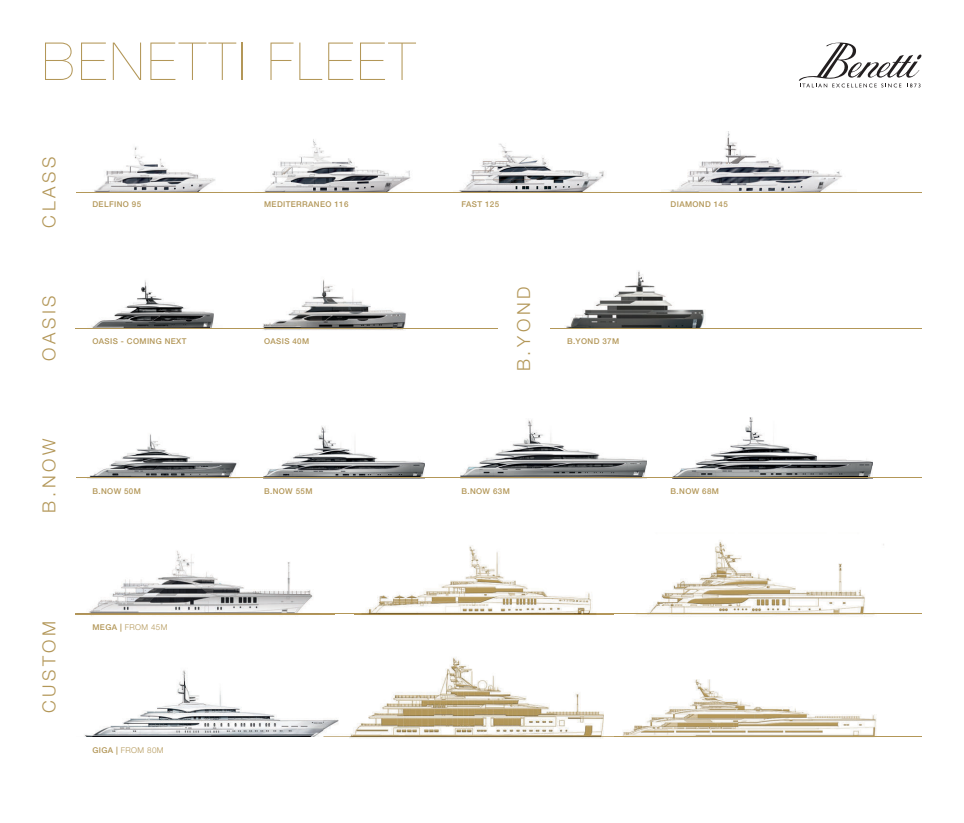
<style>
.page{position:relative;width:964px;height:823px;background:#fff}
.page>*{position:absolute;margin:0;border:0;box-sizing:border-box;transform-origin:0 0}
.t1{font:200 52.4px "Helvetica Neue LT Std";letter-spacing:.07em;color:#b39758}
.t2{font:300 18px "Helvetica Neue LT Std";letter-spacing:.2em;color:#b39758}
.t3{font:500 8px "Helvetica Neue LT Std";letter-spacing:.045em;color:#b39758}
.t4{font:300 8px "Helvetica Neue LT Std";letter-spacing:.045em;color:#b39758}
.s1{font-weight:500}
</style>
<div class="page">
<img style="left:635px;top:540px;width:249px;height:77px">
<img style="left:623px;top:679px;width:254px;height:59px">
<img style="left:668px;top:131px;width:174px;height:61px">
<img style="left:459px;top:143px;width:145px;height:49px">
<img style="left:263px;top:139px;width:148px;height:53px">
<img style="left:94px;top:146px;width:121px;height:46px">
<hr style="left:76px;top:192px;width:845px;height:1px;background:#b39758">
<img style="left:263px;top:426px;width:161px;height:51px">
<img style="left:673px;top:417px;width:200px;height:60px">
<img style="left:460px;top:420px;width:186px;height:57px">
<img style="left:87px;top:434px;width:153px;height:45px">
<hr style="left:76px;top:477px;width:845px;height:1px;background:#b39758">
<svg style="left:798px;top:42px;width:123px;height:45px"></svg>
<hr style="left:76px;top:613px;width:845px;height:1px;background:#b39758">
<hr style="left:76px;top:736px;width:845px;height:1px;background:#b39758">
<img style="left:76px;top:551px;width:258px;height:65px">
<img style="left:76px;top:613px;width:258px;height:1px">
<img style="left:354px;top:546px;width:260px;height:69px">
<img style="left:354px;top:613px;width:260px;height:1px">
<img style="left:84px;top:670px;width:239px;height:65px">
<img style="left:323px;top:657px;width:281px;height:81px">
<img style="left:323px;top:736px;width:291px;height:1px">
<img style="left:566px;top:270px;width:139px;height:58px">
<img style="left:263px;top:279px;width:143px;height:51px">
<img style="left:91px;top:280px;width:123px;height:48px">
<hr style="left:76px;top:328px;width:421px;height:1px;background:#b39758">
<hr style="left:550px;top:328px;width:371px;height:1px;background:#b39758">
<h1 class="t1" style="left:43px;top:31px;width:374px">BENETTI FLEET</h1>
<h2 class="t2" style="left:38px;top:227px;width:72px;rotate:-90deg">CLASS</h2>
<h2 class="t2" style="left:38px;top:361px;width:67px;rotate:-90deg">OASIS</h2>
<h2 class="t2" style="left:38px;top:512px;width:75px;rotate:-90deg">B.NOW</h2>
<p class="t3" style="left:92px;top:200px;width:50px">DELFINO 95</p>
<p class="t3" style="left:264px;top:200px;width:86px">MEDITERRANEO 116</p>
<p class="t3" style="left:461px;top:200px;width:39px">FAST 125</p>
<p class="t3" style="left:670px;top:200px;width:59px">DIAMOND 145</p>
<p class="t3" style="left:92px;top:336px;width:96px">OASIS - COMING NEXT</p>
<p class="t3" style="left:264px;top:336px;width:47px">OASIS 40M</p>
<h2 class="t2" style="left:513px;top:371px;width:86px;rotate:-90deg">B.YOND</h2>
<p class="t3" style="left:567px;top:336px;width:54px">B.YOND 37M</p>
<p class="t3" style="left:92px;top:486px;width:50px">B.NOW 50M</p>
<p class="t3" style="left:264px;top:486px;width:50px">B.NOW 55M</p>
<p class="t3" style="left:461px;top:486px;width:50px">B.NOW 63M</p>
<p class="t3" style="left:670px;top:486px;width:50px">B.NOW 68M</p>
<h2 class="t2" style="left:38px;top:713px;width:94px;rotate:-90deg">CUSTOM</h2>
<p class="t4" style="left:92px;top:621px;width:76px"><span class="s1">MEGA |</span> FROM 45M</p>
<p class="t4" style="left:92px;top:744px;width:72px"><span class="s1">GIGA |</span> FROM 80M</p>
</div>
